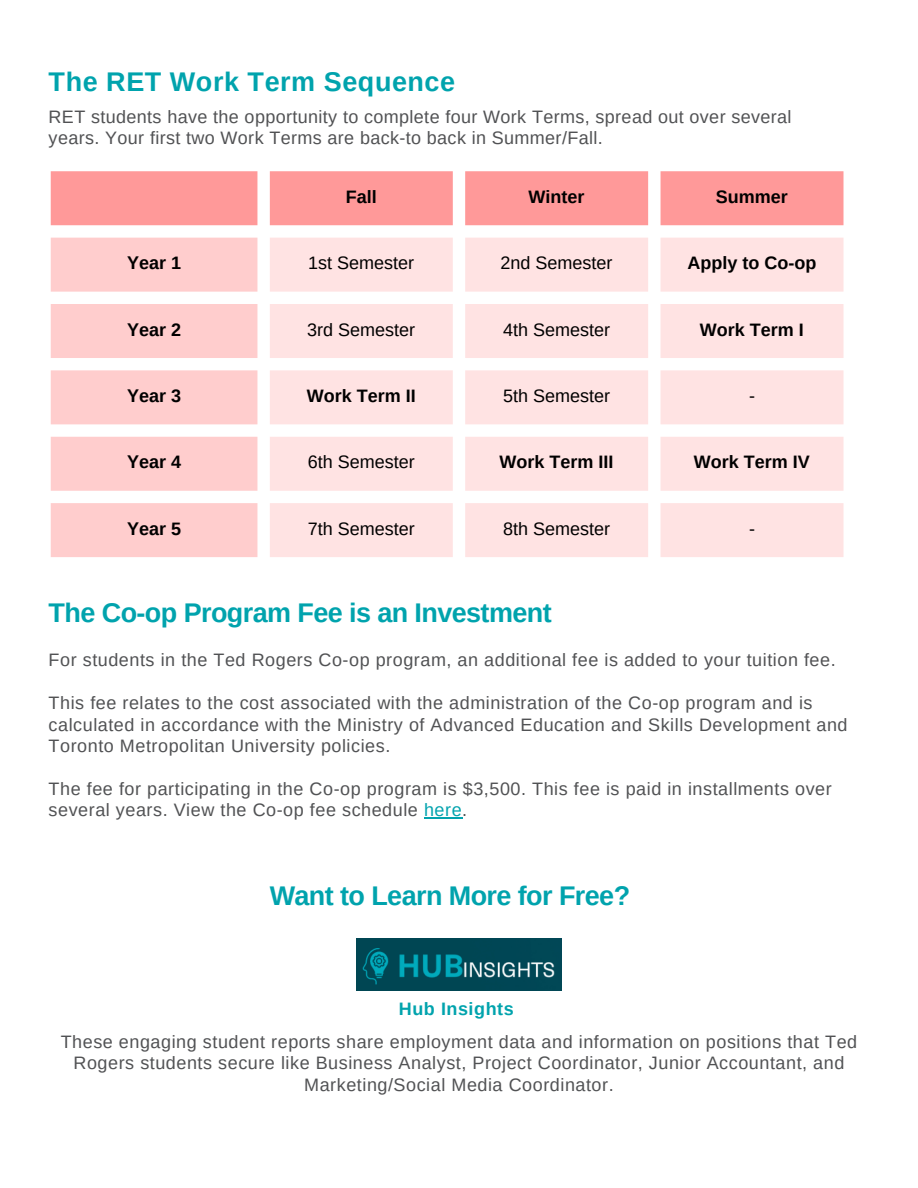
<style>
.page{position:relative;width:918px;height:1188px;background:#fff}
.page>*{position:absolute;margin:0;border:0;box-sizing:border-box;transform-origin:0 0}
.t1{font:700 27px "Arimo";letter-spacing:-.02em;color:#00a3ad}
.t2{font:700 27px "Arimo";letter-spacing:.02em;color:#00a3ad}
.t3{font:18px/21.3px "Arimo";letter-spacing:.03em;color:#515254}
.t4{font:700 18px "Arimo";color:#000}
.t5{font:18px "Arimo";color:#000}
.t6{font:700 18px "Arimo";letter-spacing:.03em;color:#00a3ad}
.s1{color:#01a3ae}
</style>
<div class="page">
<hr style="left:424px;top:817px;width:38px;height:1px;background:#01a3ae">
<div style="left:51px;top:171px;width:793px;height:54px;background:#f99"></div>
<svg style="left:51px;top:238px;width:206px;height:319px;fill:#ffcdcd"></svg>
<svg style="left:270px;top:238px;width:574px;height:319px;fill:#ffe3e3"></svg>
<img style="left:356px;top:938px;width:205px;height:53px">
<p class="t2" style="left:49px;top:67px;width:408px">The RET Work Term Sequence</p>
<p class="t3" style="left:49px;top:106px;width:744px">RET students have the opportunity to complete four Work Terms, spread out over several years. Your first two Work Terms are back-to back in Summer/Fall.</p>
<p class="t4" style="left:346px;top:186px;width:32px">Fall</p>
<p class="t4" style="left:529px;top:186px;width:57px">Winter</p>
<p class="t4" style="left:716px;top:186px;width:73px">Summer</p>
<p class="t4" style="left:127px;top:253px;width:55px">Year 1</p>
<p class="t5" style="left:308px;top:253px;width:107px">1st Semester</p>
<p class="t5" style="left:501px;top:253px;width:113px">2nd Semester</p>
<p class="t4" style="left:688px;top:253px;width:130px">Apply to Co-op</p>
<p class="t4" style="left:127px;top:319px;width:55px">Year 2</p>
<p class="t5" style="left:307px;top:319px;width:109px">3rd Semester</p>
<p class="t5" style="left:503px;top:319px;width:108px">4th Semester</p>
<p class="t4" style="left:700px;top:319px;width:105px">Work Term I</p>
<p class="t4" style="left:127px;top:386px;width:55px">Year 3</p>
<p class="t4" style="left:307px;top:386px;width:110px">Work Term II</p>
<p class="t5" style="left:503px;top:386px;width:108px">5th Semester</p>
<p class="t5" style="left:749px;top:386px;width:7px">-</p>
<p class="t4" style="left:127px;top:452px;width:55px">Year 4</p>
<p class="t5" style="left:308px;top:452px;width:108px">6th Semester</p>
<p class="t4" style="left:500px;top:452px;width:115px">Work Term III</p>
<p class="t4" style="left:694px;top:452px;width:117px">Work Term IV</p>
<p class="t4" style="left:127px;top:518px;width:55px">Year 5</p>
<p class="t5" style="left:308px;top:518px;width:108px">7th Semester</p>
<h1 class="t5" style="left:503px;top:518px;width:108px">8th Semester</h1>
<p class="t5" style="left:749px;top:518px;width:7px">-</p>
<p class="t1" style="left:49px;top:597px;width:505px">The Co-op Program Fee is an Investment</p>
<h1 class="t3" style="left:49px;top:650px;width:789px">For students in the Ted Rogers Co-op program, an additional fee is added to your tuition fee.</h1>
<p class="t3" style="left:49px;top:692px;width:801px">This fee relates to the cost associated with the administration of the Co-op program and is calculated in accordance with the Ministry of Advanced Education and Skills Development and<br>Toronto Metropolitan University policies.</p>
<p class="t3" style="left:49px;top:778px;width:785px">The fee for participating in the Co-op program is $3,500. This fee is paid in installments over several years. View the Co-op fee schedule <span class="s1">here</span>.</p>
<h1 class="t1" style="left:270px;top:880px;width:362px">Want to Learn More for Free?</h1>
<p class="t6" style="left:399px;top:999px;width:116px">Hub Insights</p>
<h2 class="t3" style="left:61px;top:1031px;width:798px;text-align:center">These engaging student reports share employment data and information on positions that Ted<br>Rogers students secure like Business Analyst, Project Coordinator, Junior Accountant, and<br>Marketing/Social Media Coordinator.</h2>
</div>
